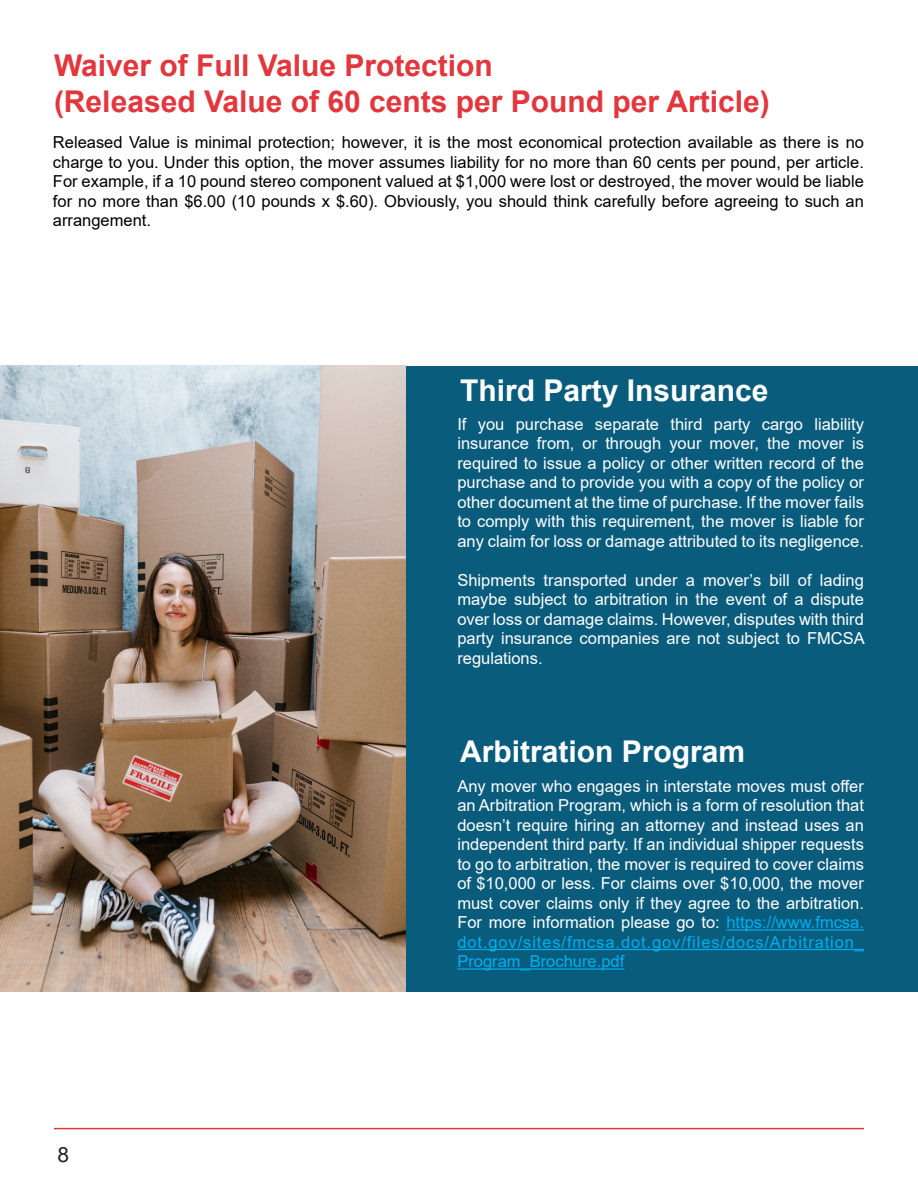
<style>
.page{position:relative;width:918px;height:1188px;background:#fff}
.page>*{position:absolute;margin:0;border:0;box-sizing:border-box;transform-origin:0 0}
.t1{font:700 30px "Arial";color:#e1373d}
.t2{font:700 30px "Arial";color:#fff}
.t3{font:21px "Arial";color:#231f20}
.t4{font:16.5px/19.5px "Arial";color:#fff;text-align:justify}
.t5{font:16.5px/19.5px "Arial";color:#000;text-align:justify}
.s1{color:#00aeef}
</style>
<div class="page">
<hr style="left:54px;top:1128px;width:810px;height:1px;background:#e1373d">
<div style="left:0;top:366px;width:918px;height:626px;background:#0a5c7d"></div>
<img style="left:0;top:366px;width:405px;height:626px">
<hr style="left:726px;top:929px;width:138px;height:2px;background:#00aeef">
<hr style="left:457px;top:949px;width:407px;height:1px;background:#00aeef">
<hr style="left:457px;top:968px;width:167px;height:2px;background:#00aeef">
<p class="t1" style="left:54px;top:44px;width:440px">Waiver of Full Value Protection</p>
<p class="t1" style="left:54px;top:80px;width:717px">(Released Value of 60 cents per Pound per Article)</p>
<p class="t5" style="left:53px;top:132px;width:813px">Released Value is minimal protection; however, it is the most economical protection available as there is no charge to you. Under this option, the mover assumes liability for no more than 60 cents per pound, per article.<br>For example, if a 10 pound stereo component valued at $1,000 were lost or destroyed, the mover would be liable for no more than $6.00 (10 pounds x $.60). Obviously, you should think carefully before agreeing to such an arrangement.</p>
<p class="t2" style="left:460px;top:369px;width:310px">Third Party Insurance</p>
<p class="t4" style="left:457px;top:414px;width:408px">If you purchase separate third party cargo liability insurance from, or through your mover, the mover is required to issue a policy or other written record of the purchase and to provide you with a copy of the policy or other document at the time of purchase. If the mover fails to comply with this requirement, the mover is liable for any claim for loss or damage attributed to its negligence.</p>
<p class="t4" style="left:457px;top:570px;width:409px">Shipments transported under a mover’s bill of lading maybe subject to arbitration in the event of a dispute over loss or damage claims. However, disputes with third party insurance companies are not subject to FMCSA regulations.</p>
<p class="t2" style="left:460px;top:731px;width:287px">Arbitration Program</p>
<p class="t3" style="left:57px;top:1140px;width:13px">8</p>
<p class="t4" style="left:457px;top:776px;width:408px">Any mover who engages in interstate moves must offer an Arbitration Program, which is a form of resolution that doesn’t require hiring an attorney and instead uses an independent third party. If an individual shipper requests to go to arbitration, the mover is required to cover claims of $10,000 or less. For claims over $10,000, the mover must cover claims only if they agree to the arbitration.<br>For more information please go to: <span class="s1">https://www.fmcsa. dot.gov/sites/fmcsa.dot.gov/files/docs/Arbitration_ Program_Brochure.pdf</span></p>
</div>
